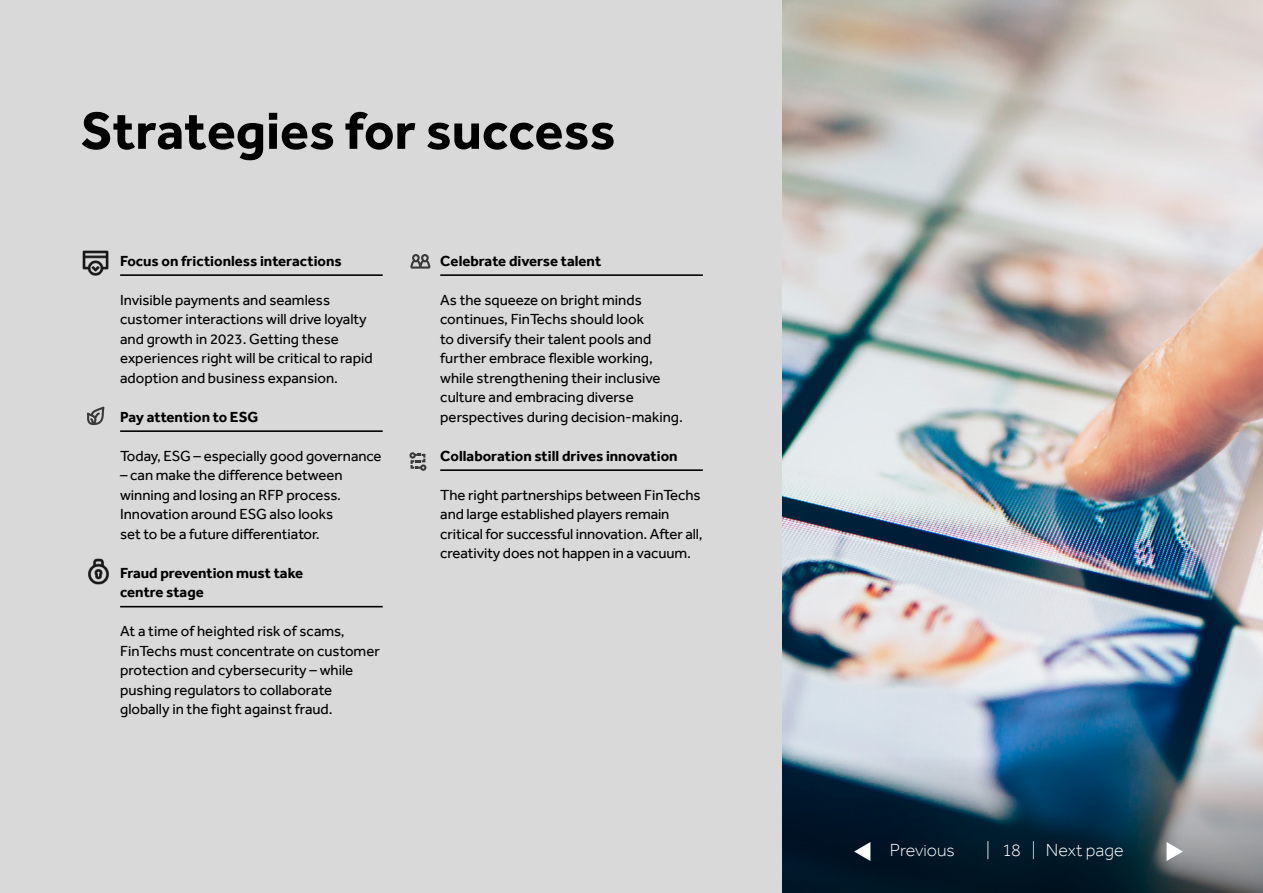
<style>
.page{position:relative;width:1263px;height:893px;background:#d9d9d9}
.page>*{position:absolute;margin:0;border:0;box-sizing:border-box;transform-origin:0 0}
.t1{font:700 54px "Effra";color:#000}
.t2{font:300 18px "Effra";color:#fff}
.Bodycopy{font:15px/19.5px "Effra";color:#000}
.Body_list_title_H3{font:700 15px/19.5px "Effra";color:#000}
.Body_list_title_H2{font:700 15px "Effra";color:#000}
</style>
<div class="page">
<img style="left:783px;top:0;width:480px;height:755px">
<svg style="left:783px;top:755px;width:480px;height:138px;background:#314b5c"></svg>
<svg style="left:1166px;top:842px;width:17px;height:19px"></svg>
<svg style="left:854px;top:842px;width:16px;height:19px"></svg>
<hr style="left:120px;top:274px;width:263px;height:2px;background:#000">
<hr style="left:120px;top:430px;width:263px;height:2px;background:#000">
<hr style="left:120px;top:606px;width:263px;height:1px;background:#000">
<hr style="left:440px;top:274px;width:263px;height:2px;background:#000">
<hr style="left:440px;top:469px;width:263px;height:2px;background:#000">
<svg style="left:410px;top:254px;width:20px;height:15px"></svg>
<svg style="left:409px;top:452px;width:17px;height:19px"></svg>
<img style="left:88px;top:558px;width:21px;height:27px">
<svg style="left:87px;top:407px;width:18px;height:18px"></svg>
<img style="left:82px;top:250px;width:27px;height:26px">
<h1 class="t1" style="left:81px;top:99px;width:536px">Strategies for success</h1>
<h2 class="Body_list_title_H2" style="left:120px;top:252px;width:223px">Focus on frictionless interactions</h2>
<p class="Bodycopy" style="left:120px;top:290px;width:254px">Invisible payments and seamless customer interactions will drive loyalty and growth in 2023. Getting these experiences right will be critical to rapid adoption and business expansion.</p>
<h3 class="Body_list_title_H3" style="left:120px;top:407px;width:140px">Pay attention to ESG</h3>
<p class="Bodycopy" style="left:120px;top:446px;width:263px">Today, ESG – especially good governance</p>
<p class="Bodycopy" style="left:120px;top:465px;width:224px">– can make the difference between winning and losing an RFP process.<br>Innovation around ESG also looks set to be a future differentiator.</p>
<h3 class="Body_list_title_H3" style="left:120px;top:563px;width:185px">Fraud prevention must take centre stage</h3>
<p class="Bodycopy" style="left:120px;top:621px;width:261px">At a time of heighted risk of scams, FinTechs must concentrate on customer protection and cybersecurity – while pushing regulators to collaborate globally in the fight against fraud.</p>
<h3 class="Body_list_title_H3" style="left:440px;top:251px;width:162px">Celebrate diverse talent</h3>
<p class="Bodycopy" style="left:440px;top:290px;width:244px">As the squeeze on bright minds continues, FinTechs should look<br>to diversify their talent pools and further embrace flexible working, while strengthening their inclusive culture and embracing diverse perspectives during decision-making.</p>
<h3 class="Body_list_title_H3" style="left:440px;top:446px;width:239px">Collaboration still drives innovation</h3>
<p class="Bodycopy" style="left:440px;top:485px;width:264px">The right partnerships between FinTechs and large established players remain critical for successful innovation. After all, creativity does not happen in a vacuum.</p>
<p class="t2" style="left:890px;top:839px;width:66px">Previous</p>
<p class="t2" style="left:986px;top:839px;width:139px">| 18 | Next page</p>
</div>
